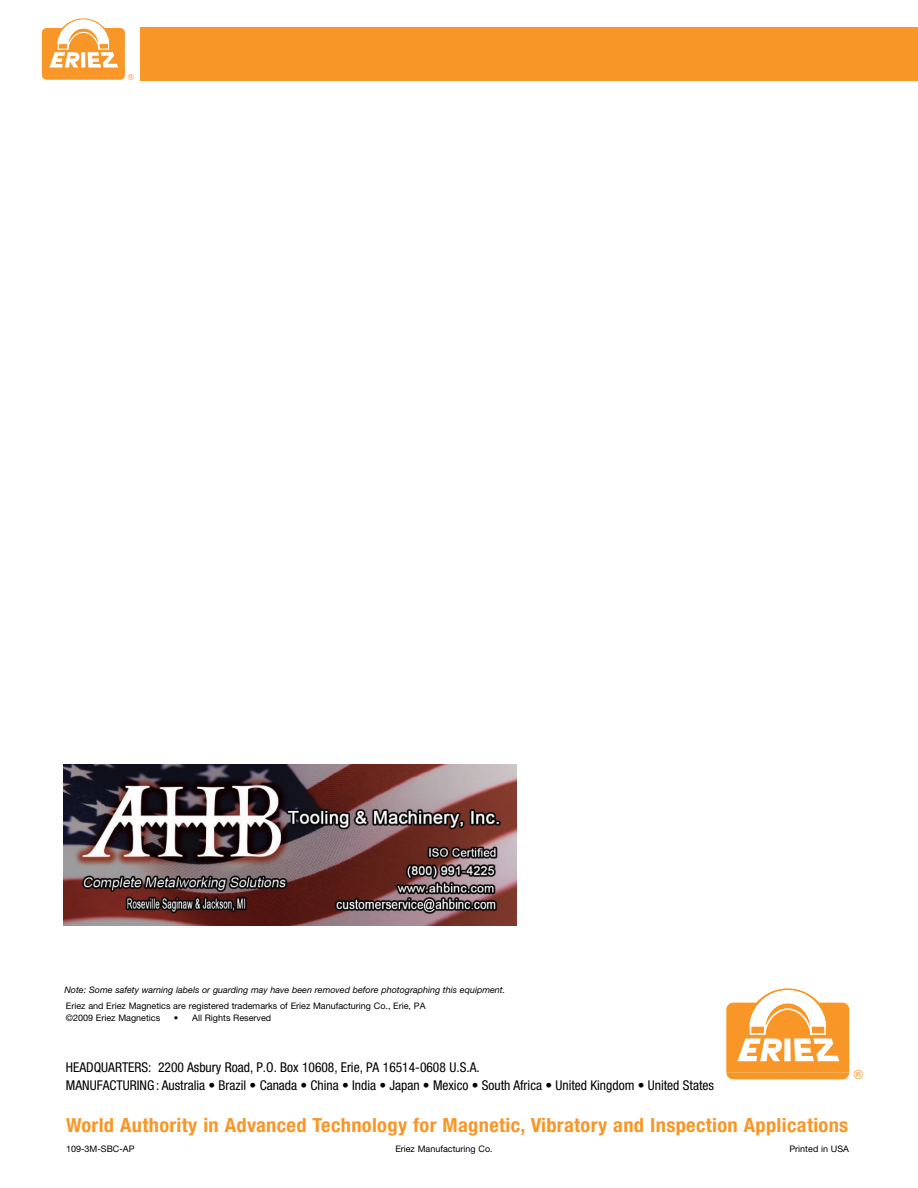
<style>
.page{position:relative;width:918px;height:1188px;background:#fff}
.page>*{position:absolute;margin:0;border:0;box-sizing:border-box;transform-origin:0 0}
.t1{font:700 condensed 19.5px "Helvetica Neue LT Pro";letter-spacing:.015em;color:#f89728;scale:1.05 1}
.t2{font:condensed 13.5px/18px "Helvetica Neue LT Pro";color:#000}
.t3{font:12.6px "Helvetica";color:#f89728}
.t4{font:9px/12px "Helvetica Neue LT Pro";color:#000}
.t5{font:italic 9px "Helvetica Neue LT Pro";color:#000}
.t6{font:8.55px "Helvetica";color:#f89728}
</style>
<div class="page">
<svg style="left:726px;top:988px;width:123px;height:91px"></svg>
<div style="left:140px;top:27px;width:778px;height:54px;background:#f89728"></div>
<svg style="left:42px;top:18px;width:83px;height:62px"></svg>
<img style="left:64px;top:764px;width:453px;height:161px">
<p class="t6" style="left:128px;top:70px;width:8px">®</p>
<p class="t5" style="left:64px;top:984px;width:442px">Note: Some safety warning labels or guarding may have been removed before photographing this equipment.</p>
<p class="t4" style="left:66px;top:1000px;width:361px">Eriez and Eriez Magnetics are registered trademarks of Eriez Manufacturing Co., Erie, PA ©2009 Eriez Magnetics</p>
<p class="t4" style="left:174px;top:1012px;width:99px">• All Rights Reserved</p>
<p class="t2" style="left:66px;top:1059px;width:650px">HEADQUARTERS: 2200 Asbury Road, P.O. Box 10608, Erie, PA 16514-0608 U.S.A.<br>MANUFACTURING : Australia • Brazil • Canada • China • India • Japan • Mexico • South Africa • United Kingdom • United States</p>
<p class="t3" style="left:854px;top:1065px;width:11px">®</p>
<h1 class="t1" style="left:66px;top:1114px;width:747px">World Authority in Advanced Technology for Magnetic, Vibratory and Inspection Applications</h1>
<p class="t4" style="left:66px;top:1142px;width:70px">109-3M-SBC-AP</p>
<p class="t4" style="left:395px;top:1142px;width:99px">Eriez Manufacturing Co.</p>
<p class="t4" style="left:790px;top:1142px;width:61px">Printed in USA</p>
</div>
